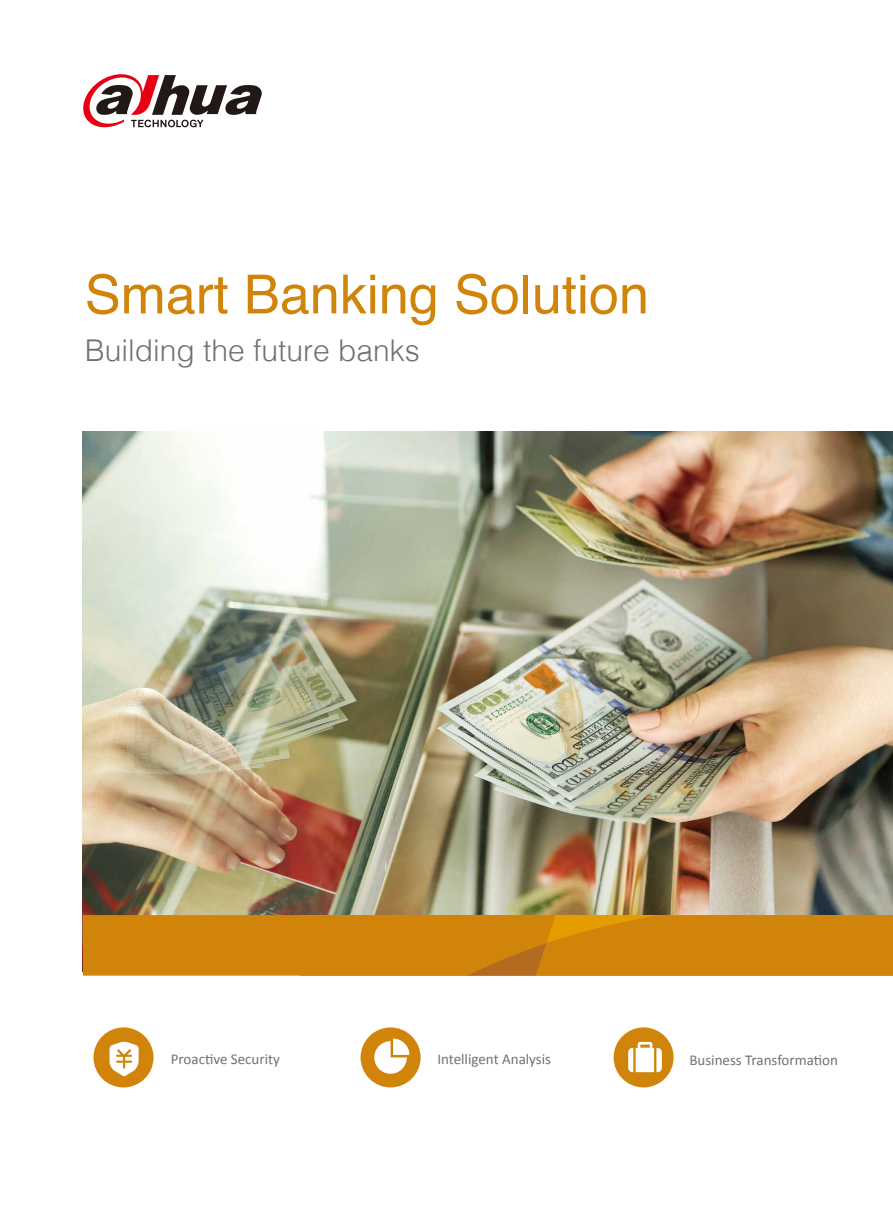
<style>
.page{position:relative;width:893px;height:1212px;background:#fff}
.page>*{position:absolute;margin:0;border:0;box-sizing:border-box;transform-origin:0 0}
.t1{font:54px "Helvetica";color:#d0850a}
.t2{font:300 30px "Helvetica";color:#727171}
.t3{font:15px "Calibri";color:#727171}
</style>
<div class="page">
<img style="left:83px;top:431px;width:810px;height:484px">
<svg style="left:83px;top:74px;width:179px;height:54px"></svg>
<svg style="left:641px;top:746px;width:4px;height:4px"></svg>
<div style="left:83px;top:915px;width:810px;height:60px;background:#d0850a"></div>
<div style="left:93px;top:1027px;width:60px;height:60px;background:#d0850a;border-radius:50%"></div>
<div style="left:361px;top:1027px;width:60px;height:60px;background:#d0850a;border-radius:50%"></div>
<div style="left:614px;top:1027px;width:60px;height:60px;background:#d0850a;border-radius:50%"></div>
<svg style="left:110px;top:1041px;width:29px;height:35px"></svg>
<svg style="left:374px;top:1038px;width:35px;height:36px"></svg>
<svg style="left:628px;top:1042px;width:34px;height:30px"></svg>
<h1 class="t1" style="left:85px;top:253px;width:566px">Smart Banking Solution</h1>
<h2 class="t2" style="left:85px;top:324px;width:337px">Building the future banks</h2>
<p class="t3" style="left:171px;top:1049px;width:111px">Proactive Security</p>
<p class="t3" style="left:437px;top:1049px;width:115px">Intelligent Analysis</p>
<p class="t3" style="left:689px;top:1050px;width:150px">Business Transformation</p>
</div>
